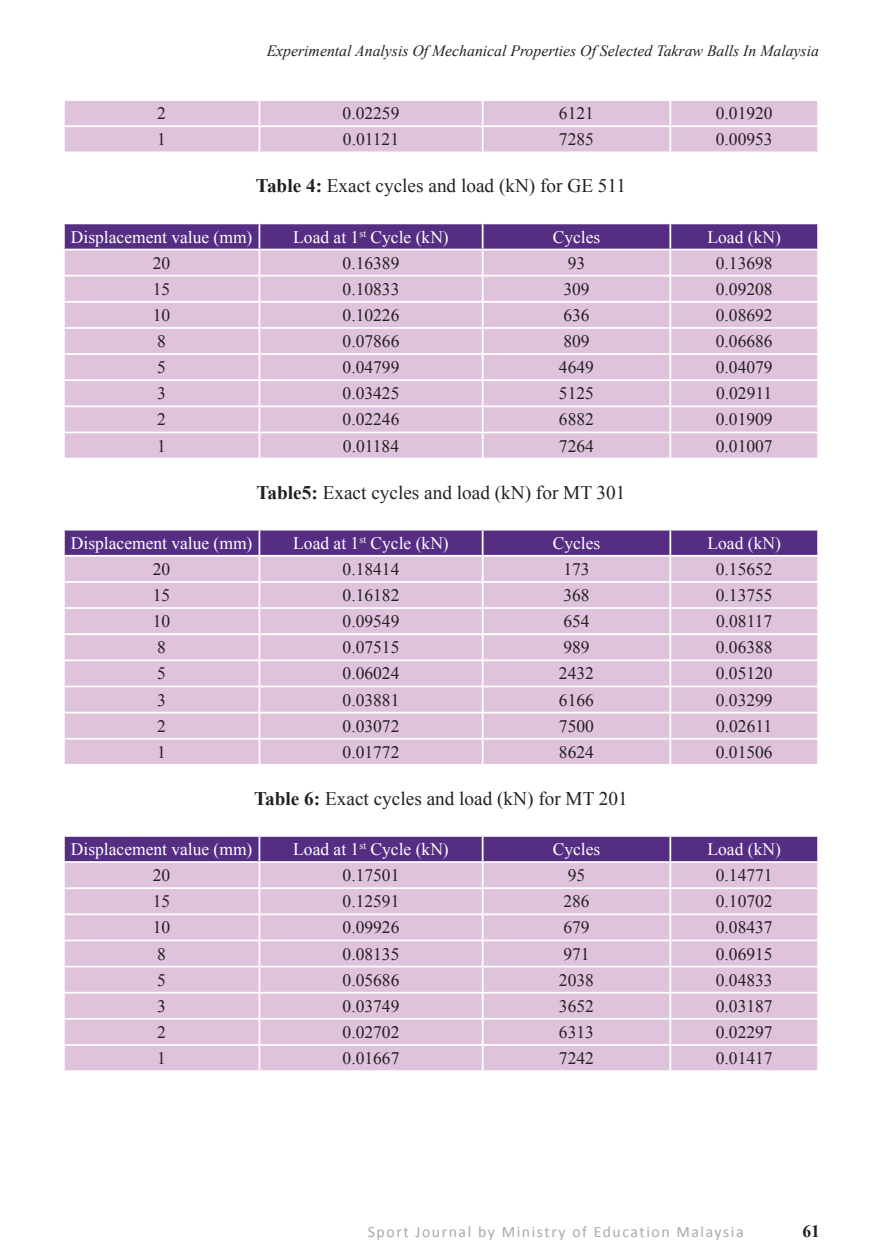
<style>
.page{position:relative;width:882px;height:1260px;background:#fff}
.page>*{position:absolute;margin:0;border:0;box-sizing:border-box;transform-origin:0 0}
.t1{font:19.25px "Times New Roman";color:#231f20}
.t2{font:17.5px "Times New Roman";color:#231f20}
.t3{font:17.5px "Times New Roman";color:#fff}
.t4{font:700 17.5px "Times New Roman";color:#231f20}
.t5{font:italic 15.75px "Times New Roman";color:#231f20}
.t6{font:15.75px "Calibri";letter-spacing:.1em;color:#a8a9ad}
.s1{font-weight:700}
</style>
<div class="page">
<div style="left:64px;top:100px;width:754px;height:51px;background:#dfc3dd"></div>
<hr style="left:483px;top:125px;width:187px;height:2px;background:#fff">
<hr style="left:482px;top:127px;width:2px;height:24px;background:#fff">
<hr style="left:670px;top:125px;width:149px;height:2px;background:#fff">
<hr style="left:669px;top:127px;width:2px;height:24px;background:#fff">
<hr style="left:817px;top:127px;width:2px;height:24px;background:#fff">
<svg style="left:64px;top:223px;width:754px;height:235px;background:#d2b7d6"></svg>
<hr style="left:483px;top:223px;width:187px;height:1px;background:#fff">
<hr style="left:482px;top:224px;width:2px;height:25px;background:#fff">
<hr style="left:670px;top:223px;width:149px;height:1px;background:#fff">
<hr style="left:669px;top:224px;width:2px;height:25px;background:#fff">
<hr style="left:817px;top:224px;width:2px;height:25px;background:#fff">
<hr style="left:63px;top:249px;width:196px;height:1px;background:#fff">
<hr style="left:259px;top:249px;width:224px;height:1px;background:#fff">
<hr style="left:483px;top:249px;width:187px;height:1px;background:#fff">
<hr style="left:670px;top:249px;width:149px;height:1px;background:#fff">
<svg style="left:64px;top:530px;width:754px;height:234px;background:#d2b7d5"></svg>
<hr style="left:483px;top:529px;width:187px;height:2px;background:#fff">
<hr style="left:482px;top:531px;width:2px;height:24px;background:#fff">
<hr style="left:670px;top:529px;width:149px;height:2px;background:#fff">
<hr style="left:669px;top:531px;width:2px;height:24px;background:#fff">
<hr style="left:817px;top:531px;width:2px;height:24px;background:#fff">
<hr style="left:63px;top:555px;width:196px;height:2px;background:#fff">
<hr style="left:259px;top:555px;width:224px;height:2px;background:#fff">
<hr style="left:483px;top:555px;width:187px;height:2px;background:#fff">
<hr style="left:670px;top:555px;width:149px;height:2px;background:#fff">
<svg style="left:64px;top:836px;width:754px;height:234px;background:#d2b7d5"></svg>
<hr style="left:483px;top:835px;width:187px;height:2px;background:#fff">
<hr style="left:482px;top:837px;width:2px;height:24px;background:#fff">
<hr style="left:670px;top:835px;width:149px;height:2px;background:#fff">
<hr style="left:669px;top:837px;width:2px;height:24px;background:#fff">
<hr style="left:817px;top:837px;width:2px;height:24px;background:#fff">
<hr style="left:63px;top:861px;width:196px;height:2px;background:#fff">
<hr style="left:259px;top:861px;width:224px;height:2px;background:#fff">
<hr style="left:483px;top:861px;width:187px;height:2px;background:#fff">
<hr style="left:670px;top:861px;width:149px;height:2px;background:#fff">
<p class="t5" style="left:267px;top:39px;width:554px">Experimental Analysis Of Mechanical Properties Of Selected Takraw Balls In Malaysia</p>
<p class="t2" style="left:157px;top:101px;width:10px">2</p>
<p class="t2" style="left:343px;top:101px;width:58px">0.02259</p>
<p class="t2" style="left:559px;top:101px;width:36px">6121</p>
<p class="t2" style="left:716px;top:101px;width:58px">0.01920</p>
<p class="t2" style="left:157px;top:127px;width:10px">1</p>
<p class="t2" style="left:343px;top:127px;width:58px">0.01121</p>
<p class="t2" style="left:559px;top:127px;width:36px">7285</p>
<p class="t2" style="left:716px;top:127px;width:58px">0.00953</p>
<p class="t1" style="left:256px;top:172px;width:372px"><span class="s1">Table 4:</span> Exact cycles and load (kN) for GE 511</p>
<p class="t3" style="left:71px;top:224px;width:183px">Displacement value (mm)</p>
<p class="t3" style="left:293px;top:224px;width:157px">Load at 1<sup>st</sup> Cycle (kN)</p>
<p class="t3" style="left:553px;top:224px;width:49px">Cycles</p>
<p class="t3" style="left:708px;top:224px;width:75px">Load (kN)</p>
<p class="t2" style="left:153px;top:250px;width:19px">20</p>
<p class="t2" style="left:343px;top:250px;width:58px">0.16389</p>
<p class="t2" style="left:568px;top:250px;width:19px">93</p>
<p class="t2" style="left:716px;top:250px;width:58px">0.13698</p>
<p class="t2" style="left:153px;top:277px;width:19px">15</p>
<p class="t2" style="left:343px;top:277px;width:58px">0.10833</p>
<p class="t2" style="left:563px;top:277px;width:28px">309</p>
<p class="t2" style="left:716px;top:277px;width:58px">0.09208</p>
<p class="t2" style="left:153px;top:303px;width:19px">10</p>
<p class="t2" style="left:343px;top:303px;width:58px">0.10226</p>
<p class="t2" style="left:563px;top:303px;width:28px">636</p>
<p class="t2" style="left:716px;top:303px;width:58px">0.08692</p>
<p class="t2" style="left:157px;top:329px;width:10px">8</p>
<p class="t2" style="left:343px;top:329px;width:58px">0.07866</p>
<p class="t2" style="left:563px;top:329px;width:28px">809</p>
<p class="t2" style="left:716px;top:329px;width:58px">0.06686</p>
<p class="t2" style="left:157px;top:355px;width:10px">5</p>
<p class="t2" style="left:343px;top:355px;width:58px">0.04799</p>
<p class="t2" style="left:559px;top:355px;width:36px">4649</p>
<p class="t2" style="left:716px;top:355px;width:58px">0.04079</p>
<p class="t2" style="left:157px;top:381px;width:10px">3</p>
<p class="t2" style="left:343px;top:381px;width:58px">0.03425</p>
<p class="t2" style="left:559px;top:381px;width:36px">5125</p>
<p class="t2" style="left:716px;top:381px;width:58px">0.02911</p>
<p class="t2" style="left:157px;top:407px;width:10px">2</p>
<p class="t2" style="left:343px;top:407px;width:58px">0.02246</p>
<p class="t2" style="left:559px;top:407px;width:36px">6882</p>
<p class="t2" style="left:716px;top:407px;width:58px">0.01909</p>
<p class="t2" style="left:157px;top:433px;width:10px">1</p>
<p class="t2" style="left:343px;top:433px;width:58px">0.01184</p>
<p class="t2" style="left:559px;top:433px;width:36px">7264</p>
<p class="t2" style="left:716px;top:433px;width:58px">0.01007</p>
<p class="t1" style="left:257px;top:479px;width:370px"><span class="s1">Table5:</span> Exact cycles and load (kN) for MT 301</p>
<p class="t3" style="left:71px;top:531px;width:183px">Displacement value (mm)</p>
<p class="t3" style="left:293px;top:531px;width:157px">Load at 1<sup>st</sup> Cycle (kN)</p>
<p class="t3" style="left:553px;top:531px;width:49px">Cycles</p>
<p class="t3" style="left:708px;top:531px;width:75px">Load (kN)</p>
<p class="t2" style="left:153px;top:557px;width:19px">20</p>
<p class="t2" style="left:343px;top:557px;width:58px">0.18414</p>
<p class="t2" style="left:563px;top:557px;width:28px">173</p>
<p class="t2" style="left:716px;top:557px;width:58px">0.15652</p>
<p class="t2" style="left:153px;top:583px;width:19px">15</p>
<p class="t2" style="left:343px;top:583px;width:58px">0.16182</p>
<p class="t2" style="left:563px;top:583px;width:28px">368</p>
<p class="t2" style="left:716px;top:583px;width:58px">0.13755</p>
<p class="t2" style="left:153px;top:609px;width:19px">10</p>
<p class="t2" style="left:343px;top:609px;width:58px">0.09549</p>
<p class="t2" style="left:563px;top:609px;width:28px">654</p>
<p class="t2" style="left:716px;top:609px;width:58px">0.08117</p>
<p class="t2" style="left:157px;top:635px;width:10px">8</p>
<p class="t2" style="left:343px;top:635px;width:58px">0.07515</p>
<p class="t2" style="left:563px;top:635px;width:28px">989</p>
<p class="t2" style="left:716px;top:635px;width:58px">0.06388</p>
<p class="t2" style="left:157px;top:661px;width:10px">5</p>
<p class="t2" style="left:343px;top:661px;width:58px">0.06024</p>
<p class="t2" style="left:559px;top:661px;width:36px">2432</p>
<p class="t2" style="left:716px;top:661px;width:58px">0.05120</p>
<p class="t2" style="left:157px;top:687px;width:10px">3</p>
<p class="t2" style="left:343px;top:687px;width:58px">0.03881</p>
<p class="t2" style="left:559px;top:687px;width:36px">6166</p>
<p class="t2" style="left:716px;top:687px;width:58px">0.03299</p>
<p class="t2" style="left:157px;top:714px;width:10px">2</p>
<p class="t2" style="left:343px;top:714px;width:58px">0.03072</p>
<p class="t2" style="left:559px;top:714px;width:36px">7500</p>
<p class="t2" style="left:716px;top:714px;width:58px">0.02611</p>
<p class="t2" style="left:157px;top:740px;width:10px">1</p>
<p class="t2" style="left:343px;top:740px;width:58px">0.01772</p>
<p class="t2" style="left:559px;top:740px;width:36px">8624</p>
<p class="t2" style="left:716px;top:740px;width:58px">0.01506</p>
<p class="t1" style="left:254px;top:785px;width:375px"><span class="s1">Table 6:</span> Exact cycles and load (kN) for MT 201</p>
<p class="t3" style="left:71px;top:837px;width:183px">Displacement value (mm)</p>
<p class="t3" style="left:293px;top:837px;width:157px">Load at 1<sup>st</sup> Cycle (kN)</p>
<p class="t3" style="left:553px;top:837px;width:49px">Cycles</p>
<p class="t3" style="left:708px;top:837px;width:75px">Load (kN)</p>
<p class="t2" style="left:153px;top:863px;width:19px">20</p>
<p class="t2" style="left:343px;top:863px;width:58px">0.17501</p>
<p class="t2" style="left:568px;top:863px;width:19px">95</p>
<p class="t2" style="left:716px;top:863px;width:58px">0.14771</p>
<p class="t2" style="left:153px;top:889px;width:19px">15</p>
<p class="t2" style="left:343px;top:889px;width:58px">0.12591</p>
<p class="t2" style="left:563px;top:889px;width:28px">286</p>
<p class="t2" style="left:716px;top:889px;width:58px">0.10702</p>
<p class="t2" style="left:153px;top:915px;width:19px">10</p>
<p class="t2" style="left:343px;top:915px;width:58px">0.09926</p>
<p class="t2" style="left:563px;top:915px;width:28px">679</p>
<p class="t2" style="left:716px;top:915px;width:58px">0.08437</p>
<p class="t2" style="left:157px;top:941px;width:10px">8</p>
<p class="t2" style="left:343px;top:941px;width:58px">0.08135</p>
<p class="t2" style="left:563px;top:941px;width:28px">971</p>
<p class="t2" style="left:716px;top:941px;width:58px">0.06915</p>
<p class="t2" style="left:157px;top:968px;width:10px">5</p>
<p class="t2" style="left:343px;top:968px;width:58px">0.05686</p>
<p class="t2" style="left:559px;top:968px;width:36px">2038</p>
<p class="t2" style="left:716px;top:968px;width:58px">0.04833</p>
<p class="t2" style="left:157px;top:994px;width:10px">3</p>
<p class="t2" style="left:343px;top:994px;width:58px">0.03749</p>
<p class="t2" style="left:559px;top:994px;width:36px">3652</p>
<p class="t2" style="left:716px;top:994px;width:58px">0.03187</p>
<p class="t2" style="left:157px;top:1020px;width:10px">2</p>
<p class="t2" style="left:343px;top:1020px;width:58px">0.02702</p>
<p class="t2" style="left:559px;top:1020px;width:36px">6313</p>
<p class="t2" style="left:716px;top:1020px;width:58px">0.02297</p>
<p class="t2" style="left:157px;top:1046px;width:10px">1</p>
<p class="t2" style="left:343px;top:1046px;width:58px">0.01667</p>
<p class="t2" style="left:559px;top:1046px;width:36px">7242</p>
<p class="t2" style="left:716px;top:1046px;width:58px">0.01417</p>
<p class="t6" style="left:368px;top:1222px;width:377px">Sport Journal by Ministry of Education Malaysia</p>
<p class="t4" style="left:802px;top:1219px;width:19px">61</p>
</div>
